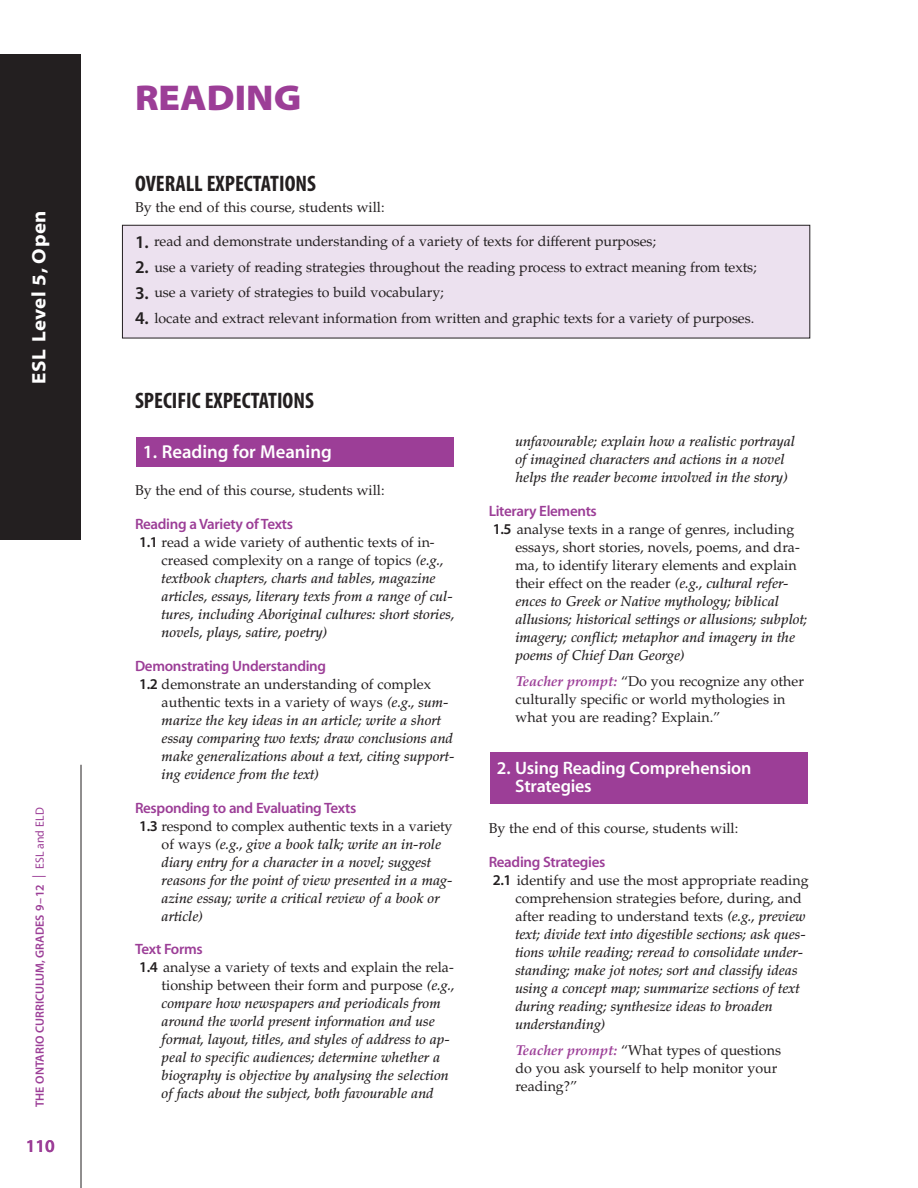
<style>
.page{position:relative;width:918px;height:1188px;background:#fff}
.page>*{position:absolute;margin:0;border:0;box-sizing:border-box;transform-origin:0 0}
.t1{font:36px "Myriad MM 830 700";color:#9c3e97}
.t2{font:22.5px "Myriad MM 700 300";color:#231f20}
.t3{font:21.75px "Myriad MM 700 700";color:#fff}
.t4{font:19.5px "Myriad MM 700 700";letter-spacing:.03em;color:#fff}
.t5{font:18.75px "Myriad MM 565 600";color:#fff}
.t6{font:18px/18px "Myriad MM 565 600";letter-spacing:-.01em;color:#fff}
.t7{font:18px "Myriad MM 565 600";color:#9c3e97}
.t8{font:15px "Myriad MM 565 600";letter-spacing:-.02em;color:#9c3e97}
.t9{font:italic 500 14.25px/18px "Palatino";color:#231f20}
.t10{font:14.25px/18px "Palatino";letter-spacing:-.005em;color:#231f20}
.t11{font:12px "Myriad MM 565 600";color:#9c3e97}
.s1{font-family:"Myriad MM 400 600";font-size:13.5px}
.s2{font-family:"Myriad MM 400 600"}
.s3{font-family:"Myriad MM 565 600";font-size:18px}
.s4{font-family:"Myriad MM 565 600";font-weight:400;font-style:normal;font-size:15px}
.s5{font-weight:400;font-style:normal}
.s6{font-weight:700;font-style:italic;color:#9c3e97}
</style>
<div class="page">
<hr style="left:81px;top:765px;width:1px;height:423px;background:#231f20">
<div style="left:0;top:54px;width:81px;height:486px;background:#231f20"></div>
<div style="left:490px;top:753px;width:318px;height:51px;background:#9c3e97"></div>
<div style="left:136px;top:437px;width:318px;height:29px;background:#9c3e97"></div>
<div style="left:122px;top:225px;width:688px;height:113px;background:#ece1ef"></div>
<div style="left:122px;top:225px;width:688px;height:113px;border:1px solid #231f20"></div>
<h3 class="t3" style="left:27px;top:469px;width:346px;rotate:-90deg">Grade 11, University Preparation</h3>
<h3 class="t4" style="left:29px;top:384px;width:175px;rotate:-90deg">ESL Level 5, Open</h3>
<p class="t11" style="left:34px;top:1107px;width:301px;rotate:-90deg">THE ONTARIO CURRICULUM, GRADES 9–12 <span class="s1">|</span> <span class="s2">ESL and ELD</span></p>
<p class="t7" style="left:26px;top:1137px;width:30px">110</p>
<h1 class="t1" style="left:135px;top:79px;width:168px">READING</h1>
<h2 class="t2" style="left:135px;top:172px;width:182px">OVERALL EXPECTATIONS</h2>
<p class="t10" style="left:135px;top:198px;width:251px">By the end of this course, students will:</p>
<p class="t10" style="left:135px;top:233px;width:523px"><span class="s3">1.</span> read and demonstrate understanding of a variety of texts for different purposes;</p>
<p class="t10" style="left:135px;top:258px;width:623px"><span class="s3">2.</span> use a variety of reading strategies throughout the reading process to extract meaning from texts;</p>
<p class="t10" style="left:135px;top:284px;width:310px"><span class="s3">3.</span> use a variety of strategies to build vocabulary;</p>
<p class="t10" style="left:135px;top:309px;width:621px"><span class="s3">4.</span> locate and extract relevant information from written and graphic texts for a variety of purposes.</p>
<h2 class="t2" style="left:135px;top:389px;width:180px">SPECIFIC EXPECTATIONS</h2>
<h3 class="t5" style="left:143px;top:442px;width:191px">1. Reading for Meaning</h3>
<p class="t10" style="left:135px;top:482px;width:251px">By the end of this course, students will:</p>
<p class="t8" style="left:135px;top:516px;width:160px">Reading a Variety of Texts</p>
<p class="t9" style="left:162px;top:533px;width:295px;text-indent:-23px"><span class="s4">1.1</span> <span class="s5">read a wide variety of authentic texts of in&shy;creased complexity on a range of topics</span> (e.g., textbook chapters, charts and tables, magazine articles, essays, literary texts from a range of cul&shy;tures, including Aboriginal cultures: short stories, novels, plays, satire, poetry)</p>
<p class="t8" style="left:135px;top:658px;width:193px">Demonstrating Understanding</p>
<p class="t9" style="left:162px;top:675px;width:294px;text-indent:-23px"><span class="s4">1.2</span> <span class="s5">demonstrate an understanding of complex authentic texts in a variety of ways</span> (e.g., sum&shy;marize the key ideas in an article; write a short essay comparing two texts; draw conclusions and make generalizations about a text, citing support&shy;ing evidence from the text)</p>
<p class="t8" style="left:135px;top:800px;width:223px">Responding to and Evaluating Texts</p>
<p class="t9" style="left:162px;top:817px;width:292px;text-indent:-23px"><span class="s4">1.3</span> <span class="s5">respond to complex authentic texts in a variety of ways</span> (e.g., give a book talk; write an in-role diary entry for a character in a novel; suggest reasons for the point of view presented in a mag&shy;azine essay; write a critical review of a book or article)</p>
<p class="t8" style="left:135px;top:942px;width:69px">Text Forms</p>
<p class="t9" style="left:162px;top:959px;width:295px;text-indent:-23px"><span class="s4">1.4</span> <span class="s5">analyse a variety of texts and explain the rela&shy;tionship between their form and purpose</span> (e.g., compare how newspapers and periodicals from around the world present information and use format, layout, titles, and styles of address to ap&shy;peal to specific audiences; determine whether a biography is objective by analysing the selection of facts about the subject, both favourable and</p>
<p class="t9" style="left:515px;top:433px;width:281px">unfavourable; explain how a realistic portrayal of imagined characters and actions in a novel helps the reader become involved in the story)</p>
<p class="t8" style="left:489px;top:504px;width:110px">Literary Elements</p>
<p class="t9" style="left:515px;top:521px;width:294px;text-indent:-23px"><span class="s4">1.5</span> <span class="s5">analyse texts in a range of genres, including essays, short stories, novels, poems, and dra&shy;ma, to identify literary elements and explain their effect on the reader</span> (e.g., cultural refer&shy;ences to Greek or Native mythology; biblical allusions; historical settings or allusions; subplot; imagery; conflict; metaphor and imagery in the poems of Chief Dan George)</p>
<p class="t10" style="left:516px;top:673px;width:290px"><span class="s6">Teacher prompt:</span> “Do you recognize any other culturally specific or world mythologies in what you are reading? Explain.”</p>
<p class="t6" style="left:515px;top:760px;width:238px;text-indent:-18px">2. Using Reading Comprehension<br>Strategies</p>
<p class="t10" style="left:489px;top:820px;width:251px">By the end of this course, students will:</p>
<p class="t8" style="left:489px;top:854px;width:118px">Reading Strategies</p>
<p class="t9" style="left:515px;top:871px;width:295px;text-indent:-23px"><span class="s4">2.1</span> <span class="s5">identify and use the most appropriate reading comprehension strategies before, during, and after reading to understand texts</span> (e.g., preview text; divide text into digestible sections; ask ques&shy;tions while reading; reread to consolidate under&shy;standing; make jot notes; sort and classify ideas using a concept map; summarize sections of text during reading; synthesize ideas to broaden understanding)</p>
<p class="t10" style="left:516px;top:1041px;width:267px"><span class="s6">Teacher prompt:</span> “What types of questions do you ask yourself to help monitor your reading?”</p>
</div>
